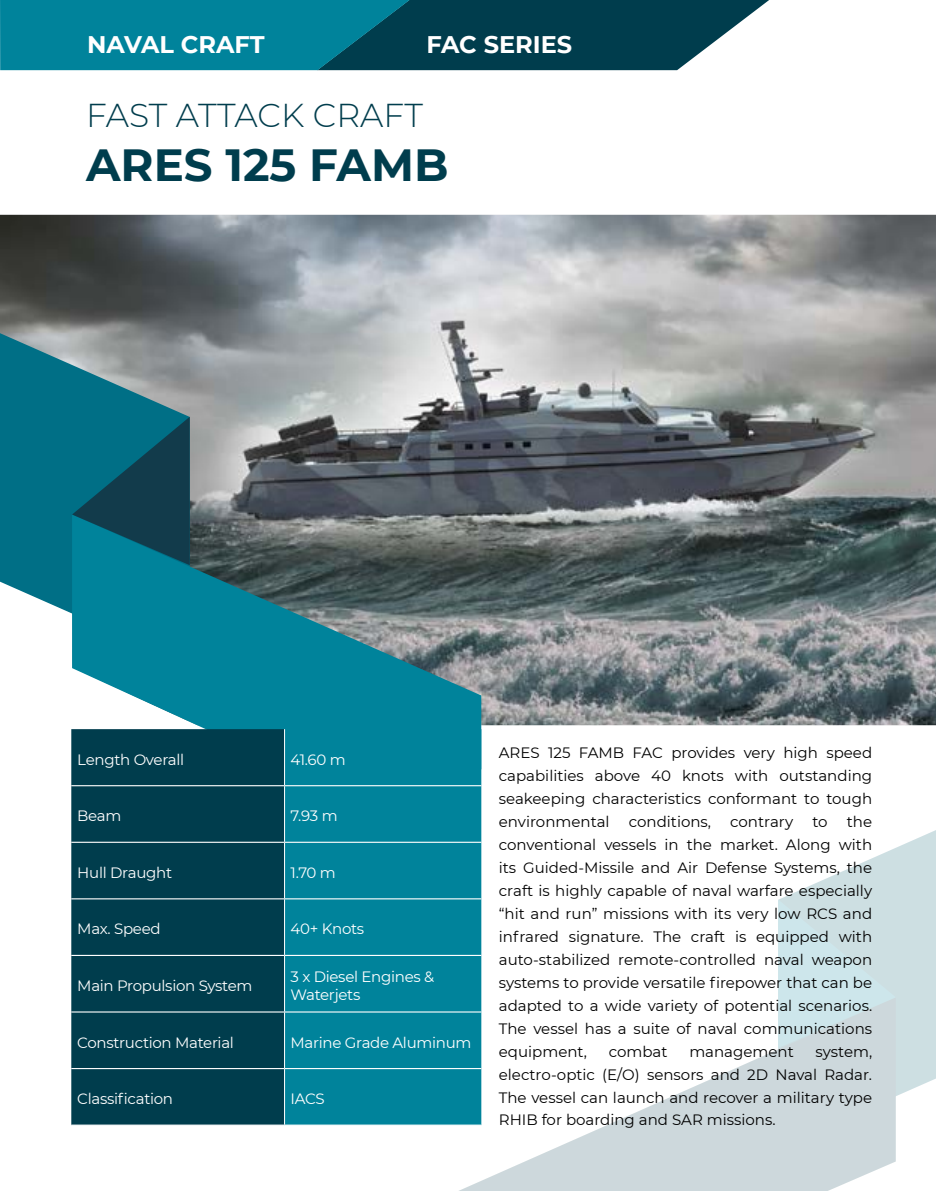
<style>
.page{position:relative;width:936px;height:1191px;background:#fff}
.page>*{position:absolute;margin:0;border:0;box-sizing:border-box;transform-origin:0 0}
.t1{font:700 45px "Montserrat";color:#003d4d}
.t2{font:300 33px "Montserrat";color:#003d4d}
.t3{font:700 24px "Montserrat";color:#fff}
.t4{font:15px/23px "Montserrat";color:#000;text-align:justify}
.t5{font:15px/18px "Montserrat";letter-spacing:-.02em;color:#fff}
</style>
<div class="page">
<svg style="left:780px;top:830px;width:155px;height:318px;fill:#cddfe2"></svg>
<svg style="left:410px;top:997px;width:485px;height:194px"></svg>
<svg style="left:778px;top:899px;width:117px;height:149px;background:#cde1e5"></svg>
<img style="left:0;top:215px;width:935px;height:510px">
<svg style="left:0;top:0;width:769px;height:70px;background:#0f697c"></svg>
<svg style="left:0;top:333px;width:190px;height:332px;background:#4a8f9e"></svg>
<svg style="left:72px;top:514px;width:409px;height:215px;background:#347e8b"></svg>
<svg style="left:72px;top:417px;width:118px;height:148px;background:#08586c"></svg>
<div style="left:71px;top:729px;width:213px;height:395px;background:#003d4d"></div>
<div style="left:285px;top:729px;width:196px;height:395px;background:#00839b"></div>
<hr style="left:71px;top:785px;width:213px;height:1px;background:#fff">
<hr style="left:284px;top:785px;width:197px;height:1px;background:#fff">
<hr style="left:71px;top:841px;width:213px;height:2px;background:#fff">
<hr style="left:284px;top:841px;width:197px;height:2px;background:#fff">
<hr style="left:71px;top:898px;width:213px;height:1px;background:#fff">
<hr style="left:284px;top:898px;width:197px;height:1px;background:#fff">
<hr style="left:71px;top:955px;width:213px;height:1px;background:#fff">
<hr style="left:284px;top:955px;width:197px;height:1px;background:#fff">
<hr style="left:71px;top:1011px;width:213px;height:1px;background:#fff">
<hr style="left:284px;top:1011px;width:197px;height:1px;background:#fff">
<hr style="left:71px;top:1068px;width:213px;height:1px;background:#fff">
<hr style="left:284px;top:1068px;width:197px;height:1px;background:#fff">
<hr style="left:284px;top:1124px;width:197px;height:1px;background:#fff">
<h3 class="t3" style="left:87px;top:27px;width:179px">NAVAL CRAFT</h3>
<h3 class="t3" style="left:426px;top:27px;width:147px">FAC SERIES</h3>
<h2 class="t2" style="left:86px;top:92px;width:338px">FAST ATTACK CRAFT</h2>
<h1 class="t1" style="left:86px;top:132px;width:364px">ARES 125 FAMB</h1>
<p class="t5" style="left:77px;top:750px;width:108px">Length Overall</p>
<p class="t5" style="left:290px;top:750px;width:57px">41.60 m</p>
<p class="t5" style="left:77px;top:806px;width:46px">Beam</p>
<p class="t5" style="left:290px;top:806px;width:49px">7.93 m</p>
<p class="t5" style="left:77px;top:863px;width:96px">Hull Draught</p>
<p class="t5" style="left:290px;top:863px;width:47px">1.70 m</p>
<p class="t5" style="left:77px;top:919px;width:85px">Max. Speed</p>
<p class="t5" style="left:290px;top:919px;width:75px">40+ Knots</p>
<p class="t5" style="left:77px;top:976px;width:177px">Main Propulsion System</p>
<p class="t5" style="left:290px;top:967px;width:145px">3 x Diesel Engines &amp;<br>Waterjets</p>
<p class="t5" style="left:77px;top:1032px;width:158px">Construction Material</p>
<p class="t5" style="left:290px;top:1032px;width:182px">Marine Grade Aluminum</p>
<p class="t5" style="left:77px;top:1089px;width:97px">Classification</p>
<p class="t5" style="left:290px;top:1089px;width:36px">IACS</p>
<p class="t4" style="left:499px;top:741px;width:375px">ARES 125 FAMB FAC provides very high speed capabilities above 40 knots with outstanding seakeeping characteristics conformant to tough environmental</p>
<p class="t4" style="left:499px;top:809px;width:375px;text-indent:348px">the conventional vessels in the market. Along with its Guided-Missile and Air Defense Systems, the craft is highly capable of naval warfare especially “hit and run” missions with its very low RCS and infrared signature. The craft is equipped with auto-stabilized remote-controlled naval weapon systems to provide versatile firepower that can be adapted to a wide variety of potential scenarios.<br>The vessel has a suite of naval communications equipment,</p>
<p class="t4" style="left:628px;top:809px;width:84px">conditions,</p>
<p class="t4" style="left:730px;top:809px;width:65px">contrary</p>
<p class="t4" style="left:812px;top:809px;width:17px">to</p>
<p class="t4" style="left:608px;top:1039px;width:60px">combat</p>
<p class="t4" style="left:689px;top:1039px;width:106px">management</p>
<p class="t4" style="left:499px;top:1039px;width:375px;text-indent:317px">system, electro-optic (E/O) sensors and 2D Naval Radar.<br>The vessel can launch and recover a military type RHIB for boarding and SAR missions.</p>
</div>
